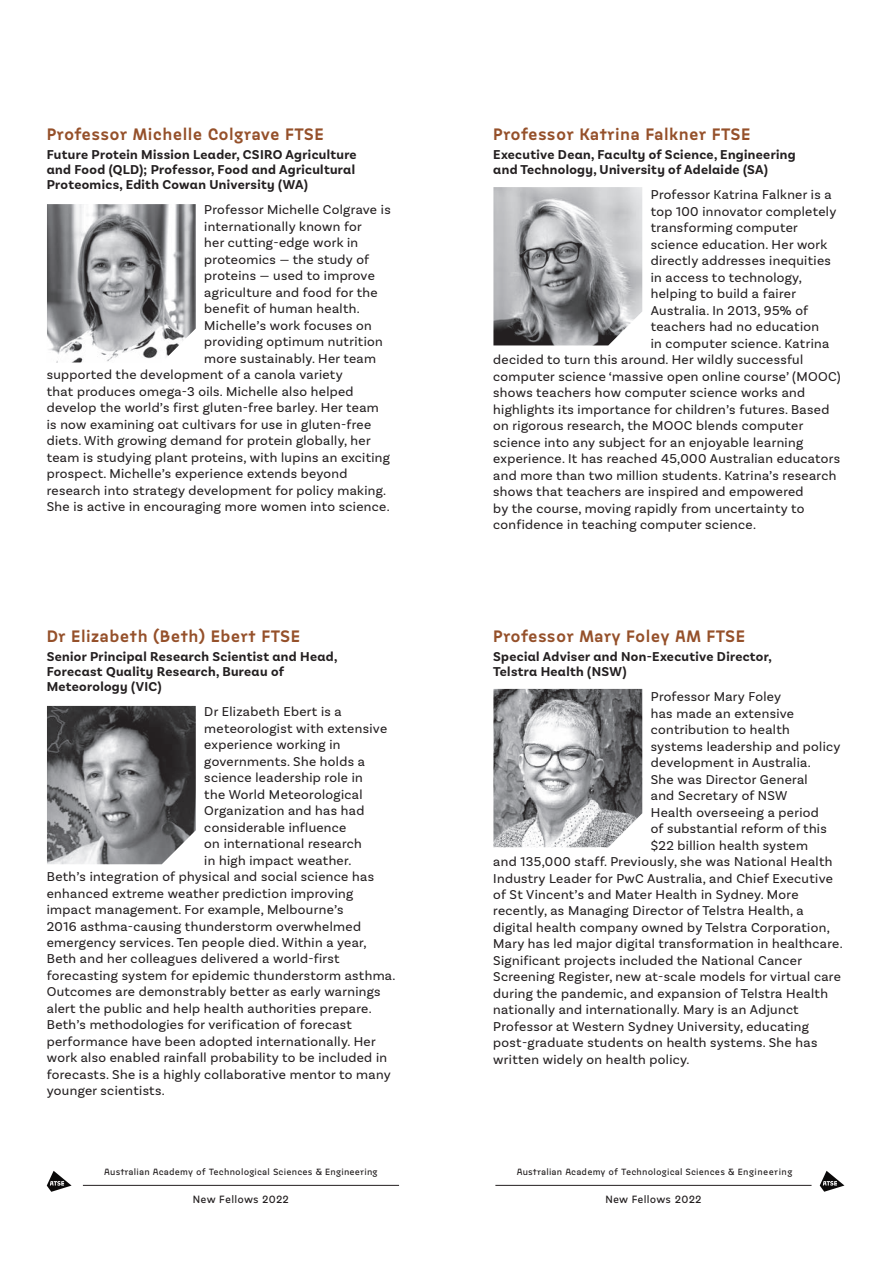
<style>
.page{position:relative;width:893px;height:1263px;background:#fff}
.page>*{position:absolute;margin:0;border:0;box-sizing:border-box;transform-origin:0 0}
.t1{font:600 16.5px "Jaroslav";letter-spacing:.015em;color:#95502a}
.t2{font:13.5px "Basic Sans";letter-spacing:.025em;color:#231f20}
.t3{font:700 13.5px/15px "Basic Sans Alt";letter-spacing:.025em;color:#231f20}
.t4{font:500 10.5px "Jaroslav";letter-spacing:.025em;color:#231f20}
.t5{font:500 9px "Jaroslav";letter-spacing:.025em;color:#231f20}
</style>
<div class="page">
<img style="left:47px;top:204px;width:149px;height:158px">
<img style="left:47px;top:706px;width:149px;height:158px">
<img style="left:493px;top:187px;width:149px;height:158px">
<img style="left:493px;top:689px;width:149px;height:158px">
<svg style="left:820px;top:1171px;width:24px;height:21px"></svg>
<hr style="left:495px;top:1185px;width:316px;height:1px;background:#231f20">
<hr style="left:83px;top:1185px;width:316px;height:1px;background:#231f20">
<svg style="left:47px;top:1171px;width:25px;height:21px"></svg>
<p class="t1" style="left:47px;top:124px;width:279px">Professor Michelle Colgrave FTSE</p>
<p class="t3" style="left:47px;top:147px;width:311px">Future Protein Mission Leader, CSIRO Agriculture and Food (QLD); Professor, Food and Agricultural<br>Proteomics, Edith Cowan University (WA)</p>
<p class="t2" style="left:204px;top:202px;width:188px">Professor Michelle Colgrave is</p>
<p class="t2" style="left:204px;top:218px;width:159px">internationally known for</p>
<p class="t2" style="left:204px;top:235px;width:155px">her cutting-edge work in</p>
<p class="t2" style="left:204px;top:251px;width:166px">proteomics — the study of</p>
<p class="t2" style="left:204px;top:268px;width:172px">proteins — used to improve</p>
<p class="t2" style="left:204px;top:284px;width:175px">agriculture and food for the</p>
<p class="t2" style="left:204px;top:301px;width:157px">benefit of human health.</p>
<p class="t2" style="left:204px;top:317px;width:169px">Michelle’s work focuses on</p>
<p class="t2" style="left:204px;top:334px;width:180px">providing optimum nutrition</p>
<p class="t2" style="left:204px;top:350px;width:173px">more sustainably. Her team</p>
<p class="t2" style="left:47px;top:367px;width:297px">supported the development of a canola variety</p>
<p class="t2" style="left:47px;top:383px;width:308px">that produces omega-3 oils. Michelle also helped</p>
<p class="t2" style="left:47px;top:400px;width:334px">develop the world’s first gluten-free barley. Her team</p>
<p class="t2" style="left:47px;top:416px;width:326px">is now examining oat cultivars for use in gluten-free</p>
<p class="t2" style="left:47px;top:433px;width:325px">diets. With growing demand for protein globally, her</p>
<p class="t2" style="left:47px;top:449px;width:345px">team is studying plant proteins, with lupins an exciting</p>
<p class="t2" style="left:47px;top:466px;width:302px">prospect. Michelle’s experience extends beyond</p>
<p class="t2" style="left:47px;top:482px;width:341px">research into strategy development for policy making.</p>
<p class="t2" style="left:47px;top:499px;width:344px">She is active in encouraging more women into science.</p>
<p class="t1" style="left:47px;top:626px;width:255px">Dr Elizabeth (Beth) Ebert FTSE</p>
<p class="t3" style="left:47px;top:649px;width:292px">Senior Principal Research Scientist and Head,<br>Forecast Quality Research, Bureau of<br>Meteorology (VIC)</p>
<p class="t2" style="left:204px;top:703px;width:139px">Dr Elizabeth Ebert is a</p>
<p class="t2" style="left:204px;top:720px;width:184px">meteorologist with extensive</p>
<p class="t2" style="left:204px;top:736px;width:138px">experience working in</p>
<p class="t2" style="left:204px;top:753px;width:162px">governments. She holds a</p>
<p class="t2" style="left:204px;top:769px;width:160px">science leadership role in</p>
<p class="t2" style="left:204px;top:786px;width:160px">the World Meteorological</p>
<p class="t2" style="left:204px;top:802px;width:162px">Organization and has had</p>
<p class="t2" style="left:204px;top:819px;width:144px">considerable influence</p>
<p class="t2" style="left:204px;top:835px;width:159px">on international research</p>
<p class="t2" style="left:204px;top:852px;width:149px">in high impact weather.</p>
<p class="t2" style="left:47px;top:868px;width:329px">Beth’s integration of physical and social science has</p>
<p class="t2" style="left:47px;top:885px;width:308px">enhanced extreme weather prediction improving</p>
<p class="t2" style="left:47px;top:901px;width:298px">impact management. For example, Melbourne’s</p>
<p class="t2" style="left:47px;top:918px;width:316px">2016 asthma-causing thunderstorm overwhelmed</p>
<p class="t2" style="left:47px;top:934px;width:321px">emergency services. Ten people died. Within a year,</p>
<p class="t2" style="left:47px;top:951px;width:294px">Beth and her colleagues delivered a world-first</p>
<p class="t2" style="left:47px;top:967px;width:350px">forecasting system for epidemic thunderstorm asthma.</p>
<p class="t2" style="left:47px;top:984px;width:335px">Outcomes are demonstrably better as early warnings</p>
<p class="t2" style="left:47px;top:1000px;width:326px">alert the public and help health authorities prepare.</p>
<p class="t2" style="left:47px;top:1017px;width:307px">Beth’s methodologies for verification of forecast</p>
<p class="t2" style="left:47px;top:1033px;width:330px">performance have been adopted internationally. Her</p>
<p class="t2" style="left:47px;top:1050px;width:342px">work also enabled rainfall probability to be included in</p>
<p class="t2" style="left:47px;top:1066px;width:345px">forecasts. She is a highly collaborative mentor to many</p>
<p class="t2" style="left:47px;top:1083px;width:119px">younger scientists.</p>
<p class="t5" style="left:104px;top:1166px;width:275px">Australian Academy of Technological Sciences &amp; Engineering</p>
<p class="t4" style="left:193px;top:1193px;width:98px">New Fellows 2022</p>
<p class="t1" style="left:493px;top:124px;width:259px">Professor Katrina Falkner FTSE</p>
<p class="t3" style="left:493px;top:147px;width:304px">Executive Dean, Faculty of Science, Engineering and Technology, University of Adelaide (SA)</p>
<p class="t2" style="left:651px;top:187px;width:182px">Professor Katrina Falkner is a</p>
<p class="t2" style="left:651px;top:203px;width:187px">top 100 innovator completely</p>
<p class="t2" style="left:651px;top:220px;width:149px">transforming computer</p>
<p class="t2" style="left:651px;top:236px;width:178px">science education. Her work</p>
<p class="t2" style="left:651px;top:253px;width:182px">directly addresses inequities</p>
<p class="t2" style="left:651px;top:269px;width:153px">in access to technology,</p>
<p class="t2" style="left:651px;top:286px;width:147px">helping to build a fairer</p>
<p class="t2" style="left:651px;top:302px;width:159px">Australia. In 2013, 95% of</p>
<p class="t2" style="left:651px;top:319px;width:170px">teachers had no education</p>
<p class="t2" style="left:651px;top:335px;width:180px">in computer science. Katrina</p>
<p class="t2" style="left:493px;top:352px;width:311px">decided to turn this around. Her wildly successful</p>
<p class="t2" style="left:493px;top:368px;width:349px">computer science ‘massive open online course’ (MOOC)</p>
<p class="t2" style="left:493px;top:385px;width:313px">shows teachers how computer science works and</p>
<p class="t2" style="left:493px;top:401px;width:338px">highlights its importance for children’s futures. Based</p>
<p class="t2" style="left:493px;top:418px;width:312px">on rigorous research, the MOOC blends computer</p>
<p class="t2" style="left:493px;top:434px;width:311px">science into any subject for an enjoyable learning</p>
<p class="t2" style="left:493px;top:451px;width:348px">experience. It has reached 45,000 Australian educators</p>
<p class="t2" style="left:493px;top:467px;width:345px">and more than two million students. Katrina’s research</p>
<p class="t2" style="left:493px;top:484px;width:312px">shows that teachers are inspired and empowered</p>
<p class="t2" style="left:493px;top:500px;width:313px">by the course, moving rapidly from uncertainty to</p>
<p class="t2" style="left:493px;top:517px;width:264px">confidence in teaching computer science.</p>
<p class="t1" style="left:493px;top:626px;width:253px">Professor Mary Foley AM FTSE</p>
<p class="t3" style="left:493px;top:649px;width:280px">Special Adviser and Non-Executive Director,<br>Telstra Health (NSW)</p>
<p class="t2" style="left:651px;top:688px;width:132px">Professor Mary Foley</p>
<p class="t2" style="left:651px;top:705px;width:145px">has made an extensive</p>
<p class="t2" style="left:651px;top:721px;width:140px">contribution to health</p>
<p class="t2" style="left:651px;top:738px;width:191px">systems leadership and policy</p>
<p class="t2" style="left:651px;top:754px;width:161px">development in Australia.</p>
<p class="t2" style="left:651px;top:771px;width:158px">She was Director General</p>
<p class="t2" style="left:651px;top:787px;width:138px">and Secretary of NSW</p>
<p class="t2" style="left:651px;top:804px;width:170px">Health overseeing a period</p>
<p class="t2" style="left:651px;top:820px;width:177px">of substantial reform of this</p>
<p class="t2" style="left:651px;top:837px;width:159px">$22 billion health system</p>
<p class="t2" style="left:493px;top:853px;width:341px">and 135,000 staff. Previously, she was National Health</p>
<p class="t2" style="left:493px;top:870px;width:341px">Industry Leader for PwC Australia, and Chief Executive</p>
<p class="t2" style="left:493px;top:886px;width:307px">of St Vincent’s and Mater Health in Sydney. More</p>
<p class="t2" style="left:493px;top:903px;width:312px">recently, as Managing Director of Telstra Health, a</p>
<p class="t2" style="left:493px;top:919px;width:338px">digital health company owned by Telstra Corporation,</p>
<p class="t2" style="left:493px;top:936px;width:351px">Mary has led major digital transformation in healthcare.</p>
<p class="t2" style="left:493px;top:952px;width:310px">Significant projects included the National Cancer</p>
<p class="t2" style="left:493px;top:969px;width:349px">Screening Register, new at-scale models for virtual care</p>
<p class="t2" style="left:493px;top:985px;width:336px">during the pandemic, and expansion of Telstra Health</p>
<p class="t2" style="left:493px;top:1002px;width:307px">nationally and internationally. Mary is an Adjunct</p>
<p class="t2" style="left:493px;top:1018px;width:317px">Professor at Western Sydney University, educating</p>
<p class="t2" style="left:493px;top:1035px;width:326px">post-graduate students on health systems. She has</p>
<p class="t2" style="left:493px;top:1051px;width:198px">written widely on health policy.</p>
<p class="t5" style="left:517px;top:1166px;width:277px">Australian Academy of Technological Sciences &amp; Engineering</p>
<p class="t4" style="left:605px;top:1193px;width:98px">New Fellows 2022</p>
</div>
